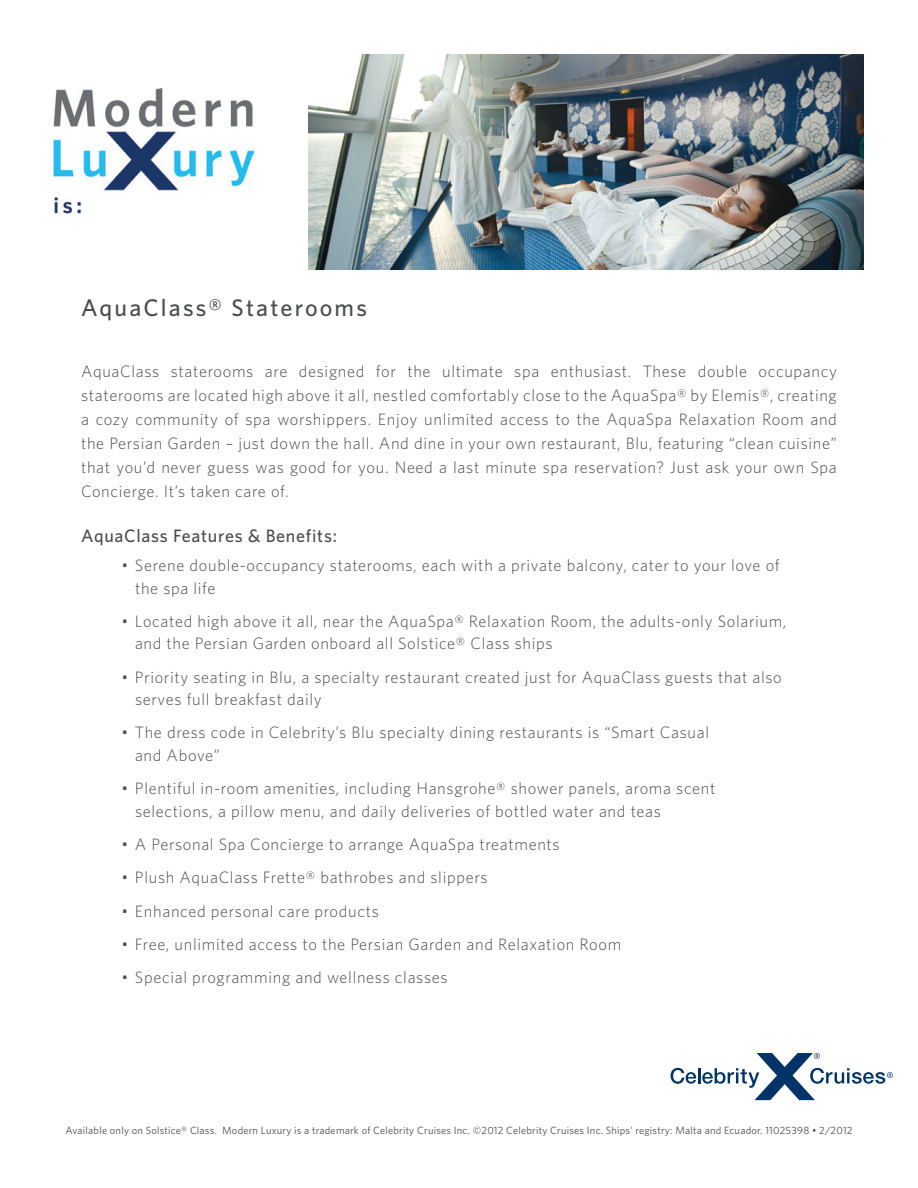
<style>
.page{position:relative;width:918px;height:1188px;background:#fff}
.page>*{position:absolute;margin:0;border:0;box-sizing:border-box;transform-origin:0 0}
._02__subs{font:500 24px "Whitney";letter-spacing:.09em;color:#4b4c4d}
._03__copy{font:500 18px "Whitney";letter-spacing:.04em;color:#4b4c4d}
._03__Bullets{font:300 16.5px/22.5px "Whitney";letter-spacing:.04em;color:#4b4c4d}
._03__copy-2{font:300 16.5px/24px "Whitney";letter-spacing:.04em;color:#4b4c4d;text-align:justify}
.t1{font:10.5px "Whitney";letter-spacing:.02em;color:#4b4c4d}
</style>
<div class="page">
<svg style="left:671px;top:1053px;width:222px;height:47px"></svg>
<img style="left:308px;top:54px;width:556px;height:216px">
<img style="left:53px;top:89px;width:200px;height:125px">
<p class="_02__subs" style="left:81px;top:293px;width:287px">AquaClass® Staterooms</p>
<p class="_03__copy-2" style="left:81px;top:359px;width:757px">AquaClass staterooms are designed for the ultimate spa enthusiast. These double occupancy staterooms are located high above it all, nestled comfortably close to the AquaSpa® by Elemis®, creating a cozy community of spa worshippers. Enjoy unlimited access to the AquaSpa Relaxation Room and the Persian Garden – just down the hall. And dine in your own restaurant, Blu, featuring “clean cuisine” that you’d never guess was good for you. Need a last minute spa reservation? Just ask your own Spa Concierge. It’s taken care of.</p>
<p class="_03__copy" style="left:81px;top:525px;width:258px">AquaClass Features &amp; Benefits:</p>
<p class="_03__Bullets" style="left:135px;top:554px;width:646px;text-indent:-14px">• Serene double-occupancy staterooms, each with a private balcony, cater to your love of the spa life</p>
<p class="_03__Bullets" style="left:135px;top:610px;width:653px;text-indent:-14px">• Located high above it all, near the AquaSpa® Relaxation Room, the adults-only Solarium, and the Persian Garden onboard all Solstice® Class ships</p>
<p class="_03__Bullets" style="left:135px;top:665px;width:648px;text-indent:-14px">• Priority seating in Blu, a specialty restaurant created just for AquaClass guests that also serves full breakfast daily</p>
<p class="_03__Bullets" style="left:135px;top:721px;width:576px;text-indent:-14px">• The dress code in Celebrity’s Blu specialty dining restaurants is “Smart Casual and Above”</p>
<p class="_03__Bullets" style="left:135px;top:777px;width:582px;text-indent:-14px">• Plentiful in-room amenities, including Hansgrohe® shower panels, aroma scent selections, a pillow menu, and daily deliveries of bottled water and teas</p>
<p class="_03__Bullets" style="left:122px;top:833px;width:440px">• A Personal Spa Concierge to arrange AquaSpa treatments</p>
<p class="_03__Bullets" style="left:122px;top:866px;width:368px">• Plush AquaClass Frette® bathrobes and slippers</p>
<p class="_03__Bullets" style="left:122px;top:899px;width:259px">• Enhanced personal care products</p>
<p class="_03__Bullets" style="left:122px;top:933px;width:501px">• Free, unlimited access to the Persian Garden and Relaxation Room</p>
<p class="_03__Bullets" style="left:122px;top:966px;width:328px">• Special programming and wellness classes</p>
<p class="t1" style="left:65px;top:1124px;width:789px">Available only on Solstice® Class. Modern Luxury is a trademark of Celebrity Cruises Inc. ©2012 Celebrity Cruises Inc. Ships’ registry: Malta and Ecuador. 11025398 • 2/2012</p>
</div>
